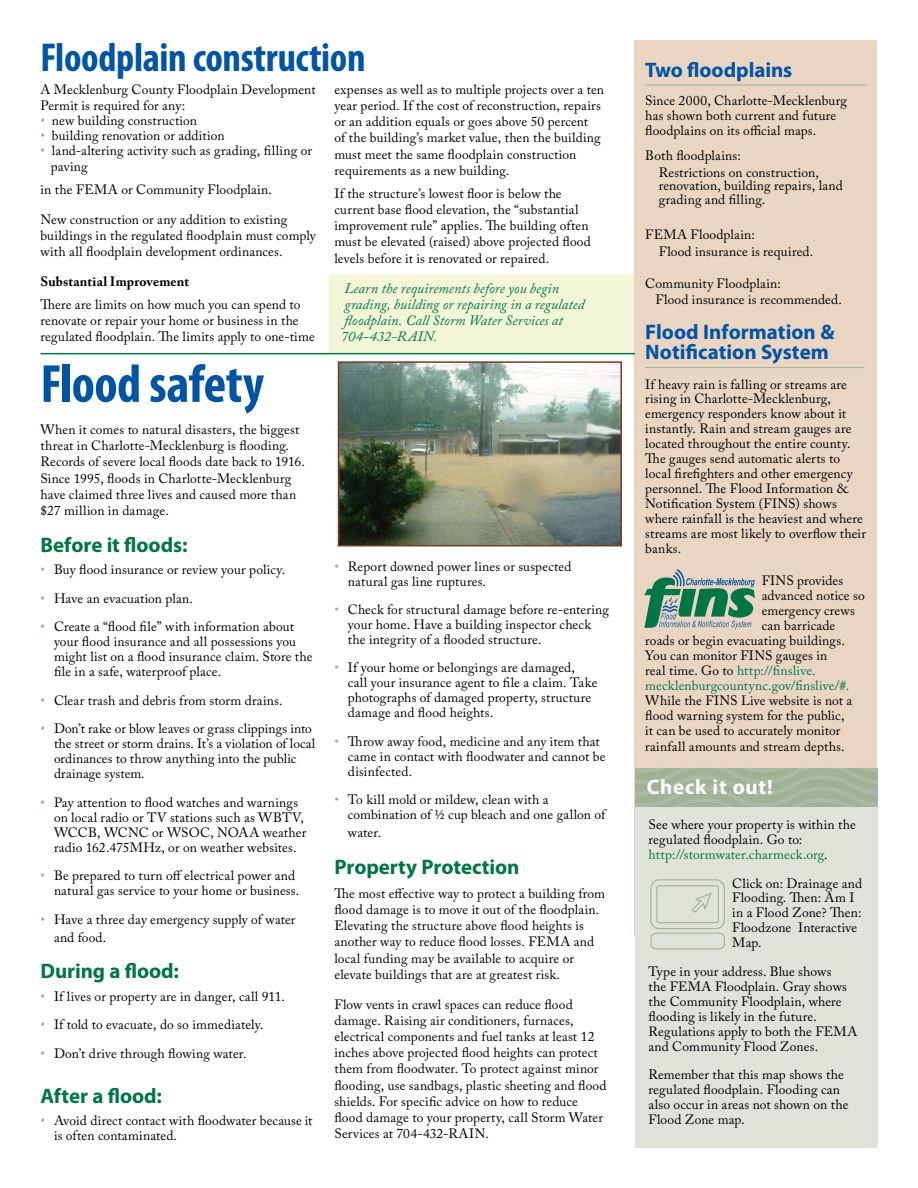
<style>
.page{position:relative;width:918px;height:1188px;background:#fff}
.page>*{position:absolute;margin:0;border:0;box-sizing:border-box;transform-origin:0 0}
.t1{font:700 condensed 54px "Myriad Pro";letter-spacing:-.01em;color:#0054a4}
.t2{font:700 condensed 40.5px "Myriad Pro";letter-spacing:-.01em;color:#0054a4}
.t3{font:700 21px "Myriad Pro";color:#007546}
.t4{font:700 21px/19.5px "Myriad Pro";color:#0054a4}
.t5{font:700 21px "Myriad Pro";letter-spacing:.035em;color:#fff}
.t6{font:italic 14.25px/16.2px "Adobe Caslon Pro";letter-spacing:.005em;color:#007546}
.t7{font:13.5px/15px "Adobe Caslon Pro";letter-spacing:.01em;color:#000}
.t8{font:13.5px "Adobe Caslon Pro";letter-spacing:.01em;color:#007546}
.t9{font:700 13.5px "Adobe Caslon Pro";letter-spacing:.01em;color:#000}
.s1{color:#a0b196}
.s2{color:#000}
.s3{color:#007546}
.s4{font-family:"Myriad Pro"}
</style>
<div class="page">
<div style="left:329px;top:275px;width:305px;height:78px;background:#f2f6d7;border:2px solid #f2f6d7"></div>
<div style="left:634px;top:40px;width:244px;height:896px;background:#e9d5c2"></div>
<hr style="left:645px;top:85px;width:222px;height:1px;background:#a0b196">
<div style="left:635px;top:773px;width:243px;height:375px;background:#dee2d8"></div>
<hr style="left:645px;top:367px;width:220px;height:1px;background:#a0b196">
<svg style="left:635px;top:768px;width:243px;height:39px;background:#a4b49a"></svg>
<svg style="left:644px;top:569px;width:111px;height:60px"></svg>
<svg style="left:650px;top:879px;width:75px;height:71px"></svg>
<img style="left:341px;top:364px;width:278px;height:179px">
<div style="left:338px;top:361px;width:284px;height:185px;border:2px solid #733c28"></div>
<hr style="left:40px;top:353px;width:595px;height:1px;background:#007546">
<h2 class="t2" style="left:40px;top:32px;width:327px">Floodplain construction</h2>
<p class="t7" style="left:40px;top:81px;width:277px;line-height:16.2px">A Mecklenburg County Floodplain Development<br>Permit is required for any:</p>
<p class="t7" style="left:40px;top:113px;width:158px"><span class="s1">•</span> new building construction</p>
<p class="t7" style="left:40px;top:128px;width:186px"><span class="s1">•</span> building renovation or addition</p>
<p class="t7" style="left:51px;top:142px;width:263px;line-height:16.2px;text-indent:-10px"><span class="s1">•</span> land-altering activity such as grading, filling or paving</p>
<p class="t7" style="left:40px;top:175px;width:248px;line-height:29.7px">in the FEMA or Community Floodplain.<br>New construction or any addition to existing</p>
<p class="t7" style="left:40px;top:227px;width:277px;line-height:16.2px">buildings in the regulated floodplain must comply with all floodplain development ordinances.</p>
<p class="t9" style="left:40px;top:273px;width:150px">Substantial Improvement</p>
<p class="t7" style="left:40px;top:296px;width:276px;line-height:16.2px">There are limits on how much you can spend to renovate or repair your home or business in the regulated floodplain. The limits apply to one-time</p>
<p class="t7" style="left:334px;top:81px;width:271px;line-height:16.2px">expenses as well as to multiple projects over a ten year period. If the cost of reconstruction, repairs or an addition equals or goes above 50 percent<br>of the building’s market value, then the building must meet the same floodplain construction requirements as a new building.</p>
<p class="t7" style="left:334px;top:185px;width:258px;line-height:16.2px">If the structure’s lowest floor is below the current base flood elevation, the “substantial improvement rule” applies. The building often must be elevated (raised) above projected flood levels before it is renovated or repaired.</p>
<p class="t6" style="left:341px;top:280px;width:245px">Learn the requirements before you begin grading, building or repairing in a regulated floodplain. Call Storm Water Services at 704-432-RAIN.</p>
<h1 class="t1" style="left:40px;top:350px;width:225px">Flood safety</h1>
<p class="t7" style="left:40px;top:421px;width:266px;line-height:16.2px">When it comes to natural disasters, the biggest threat in Charlotte-Mecklenburg is flooding.<br>Records of severe local floods date back to 1916.<br>Since 1995, floods in Charlotte-Mecklenburg have claimed three lives and caused more than $27 million in damage.</p>
<h3 class="t3" style="left:40px;top:531px;width:149px">Before it floods:</h3>
<p class="t7" style="left:40px;top:562px;width:246px"><span class="s1">•</span> Buy flood insurance or review your policy.</p>
<p class="t7" style="left:40px;top:591px;width:154px"><span class="s1">•</span> Have an evacuation plan.</p>
<p class="t7" style="left:54px;top:619px;width:260px;text-indent:-14px"><span class="s1">•</span> Create a “flood file” with information about your flood insurance and all possessions you might list on a flood insurance claim. Store the file in a safe, waterproof place.</p>
<p class="t7" style="left:40px;top:693px;width:244px"><span class="s1">•</span> Clear trash and debris from storm drains.</p>
<p class="t7" style="left:54px;top:721px;width:263px;text-indent:-14px"><span class="s1">•</span> Don’t rake or blow leaves or grass clippings into the street or storm drains. It’s a violation of local ordinances to throw anything into the public drainage system.</p>
<p class="t7" style="left:54px;top:795px;width:254px;text-indent:-14px"><span class="s1">•</span> Pay attention to flood watches and warnings on local radio or TV stations such as WBTV, WCCB, WCNC or WSOC, NOAA weather radio 162.475MHz, or on weather websites.</p>
<p class="t7" style="left:54px;top:868px;width:247px;text-indent:-14px"><span class="s1">•</span> Be prepared to turn off electrical power and natural gas service to your home or business.</p>
<p class="t7" style="left:54px;top:910px;width:243px;line-height:18px;text-indent:-14px"><span class="s1">•</span> Have a three day emergency supply of water and food.</p>
<h3 class="t3" style="left:40px;top:958px;width:140px">During a flood:</h3>
<p class="t7" style="left:40px;top:989px;width:246px"><span class="s1">•</span> If lives or property are in danger, call 911.</p>
<p class="t7" style="left:40px;top:1017px;width:225px"><span class="s1">•</span> If told to evacuate, do so immediately.</p>
<p class="t7" style="left:40px;top:1046px;width:208px"><span class="s1">•</span> Don’t drive through flowing water.</p>
<h3 class="t3" style="left:40px;top:1082px;width:123px">After a flood:</h3>
<p class="t7" style="left:54px;top:1113px;width:260px;text-indent:-14px"><span class="s1">•</span> Avoid direct contact with floodwater because it is often contaminated.</p>
<p class="t7" style="left:348px;top:558px;width:225px;text-indent:-14px"><span class="s1">•</span> Report downed power lines or suspected natural gas line ruptures.</p>
<p class="t7" style="left:348px;top:602px;width:263px;text-indent:-14px"><span class="s1">•</span> Check for structural damage before re-entering your home. Have a building inspector check the integrity of a flooded structure.</p>
<p class="t7" style="left:348px;top:660px;width:251px;text-indent:-14px"><span class="s1">•</span> If your home or belongings are damaged, call your insurance agent to file a claim. Take photographs of damaged property, structure damage and flood heights.</p>
<p class="t7" style="left:348px;top:734px;width:259px;text-indent:-14px"><span class="s1">•</span> Throw away food, medicine and any item that came in contact with floodwater and cannot be disinfected.</p>
<p class="t7" style="left:348px;top:792px;width:259px;text-indent:-14px"><span class="s1">•</span> To kill mold or mildew, clean with a combination of ½ cup bleach and one gallon of</p>
<p class="t7" style="left:348px;top:825px;width:35px">water.</p>
<h3 class="t3" style="left:334px;top:853px;width:187px">Property Protection</h3>
<p class="t7" style="left:334px;top:885px;width:272px;line-height:16.2px">The most effective way to protect a building from flood damage is to move it out of the floodplain.<br>Elevating the structure above flood heights is another way to reduce flood losses. FEMA and local funding may be available to acquire or elevate buildings that are at greatest risk.</p>
<p class="t7" style="left:334px;top:996px;width:274px;line-height:16.2px">Flow vents in crawl spaces can reduce flood damage. Raising air conditioners, furnaces, electrical components and fuel tanks at least 12 inches above projected flood heights can protect them from floodwater. To protect against minor flooding, use sandbags, plastic sheeting and flood shields. For specific advice on how to reduce flood damage to your property, call Storm Water Services at 704-432-RAIN.</p>
<h3 class="t4" style="left:645px;top:59px;width:149px">Two floodplains</h3>
<p class="t7" style="left:645px;top:93px;width:203px">Since 2000, Charlotte-Mecklenburg has shown both current and future floodplains on its official maps.</p>
<p class="t7" style="left:659px;top:148px;width:162px;line-height:16.5px;text-indent:-14px">Both floodplains:<br>Restrictions on construction,</p>
<p class="t7" style="left:659px;top:179px;width:185px;line-height:13.5px">renovation, building repairs, land grading and filling.</p>
<p class="t7" style="left:659px;top:225px;width:156px;line-height:18px;text-indent:-14px">FEMA Floodplain:<br>Flood insurance is required.</p>
<p class="t7" style="left:656px;top:275px;width:188px;line-height:16.5px;text-indent:-10px">Community Floodplain:<br>Flood insurance is recommended.</p>
<h3 class="t4" style="left:645px;top:321px;width:191px">Flood Information &amp;<br>Notification System</h3>
<p class="t7" style="left:645px;top:376px;width:222px">If heavy rain is falling or streams are rising in Charlotte-Mecklenburg, emergency responders know about it instantly. Rain and stream gauges are located throughout the entire county.<br>The gauges send automatic alerts to local firefighters and other emergency personnel. The Flood Information &amp; Notification System (FINS) shows where rainfall is the heaviest and where streams are most likely to overflow their banks.</p>
<p class="t7" style="left:762px;top:573px;width:83px">FINS provides</p>
<p class="t7" style="left:762px;top:588px;width:105px">advanced notice so</p>
<p class="t7" style="left:762px;top:603px;width:95px">emergency crews</p>
<p class="t7" style="left:762px;top:618px;width:75px">can barricade</p>
<p class="t7" style="left:645px;top:633px;width:201px">roads or begin evacuating buildings.</p>
<p class="t7" style="left:645px;top:648px;width:184px">You can monitor FINS gauges in</p>
<p class="t8" style="left:645px;top:662px;width:172px"><span class="s2">real time. Go to</span> http://finslive.</p>
<p class="t8" style="left:645px;top:677px;width:205px">mecklenburgcountync.gov/finslive/#.</p>
<p class="t7" style="left:645px;top:693px;width:209px">While the FINS Live website is not a flood warning system for the public, it can be used to accurately monitor</p>
<p class="t7" style="left:645px;top:739px;width:201px">rainfall amounts and stream depths.</p>
<h3 class="t5" style="left:647px;top:774px;width:128px">Check it out!</h3>
<p class="t7" style="left:649px;top:817px;width:209px">See where your property is within the regulated floodplain. Go to: <span class="s3">http://stormwater.charmeck.org</span>.</p>
<p class="t7" style="left:732px;top:875px;width:131px">Click on: Drainage and<br>Flooding. Then: Am I in a Flood Zone? Then:<br>Floodzone Interactive<br>Map.</p>
<p class="t7" style="left:649px;top:964px;width:210px">Type in your address. Blue shows<br>the FEMA Floodplain. Gray shows the Community Floodplain, where flooding is likely in the future.<br>Regulations apply to both the FEMA and Community Flood Zones.</p>
<p class="t7" style="left:649px;top:1067px;width:202px">Remember that this map shows the regulated floodplain. Flooding can also occur in areas not shown on the<br>Flood Zone map<span class="s4">.</span></p>
</div>
